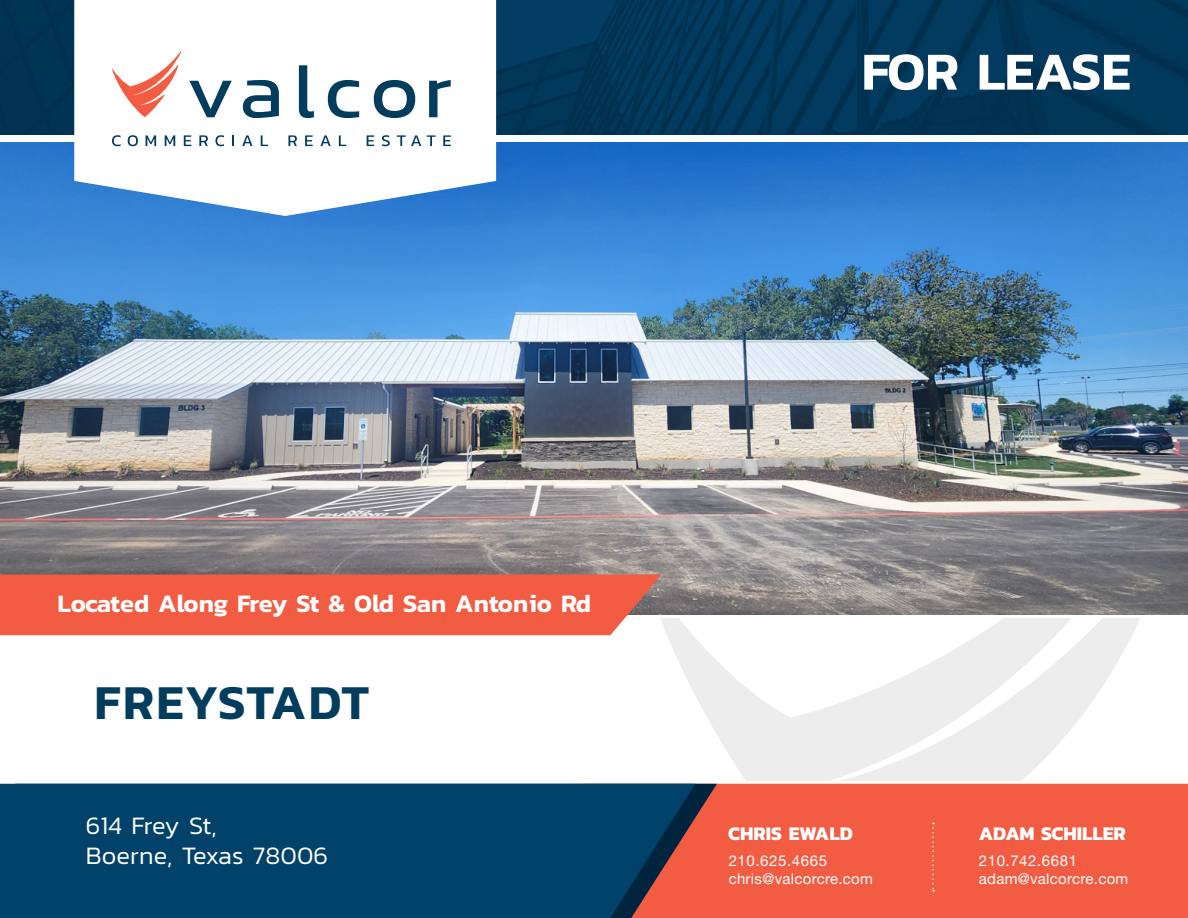
<style>
.page{position:relative;width:1188px;height:918px;background:#fff}
.page>*{position:absolute;margin:0;border:0;box-sizing:border-box;transform-origin:0 0}
.t1{font:600 54px "Kanit";letter-spacing:-.005em;color:#fff}
.t2{font:600 49.5px "Kanit";letter-spacing:.025em;color:#033d5d}
.t3{font:600 25.5px "Kanit";letter-spacing:-.005em;color:#fff}
.t4{font:300 25.5px "Kanit";color:#fff}
.t5{font:300 25.5px "Kanit";letter-spacing:-.03em;color:#fff}
.t6{font:700 19.5px "Kanit";color:#fff}
.t7{font:15px "Helvetica Neue LT Std";letter-spacing:.02em;color:#fff}
.t8{font:15px "Helvetica Neue LT Std";letter-spacing:.04em;color:#fff}
</style>
<div class="page">
<img style="left:0;top:142px;width:1188px;height:473px">
<img style="left:0;top:0;width:1188px;height:134px">
<svg style="left:74px;top:0;width:422px;height:216px"></svg>
<svg style="left:189px;top:81px;width:43px;height:36px"></svg>
<svg style="left:243px;top:80px;width:36px;height:38px"></svg>
<svg style="left:299px;top:65px;width:15px;height:53px"></svg>
<svg style="left:328px;top:80px;width:31px;height:38px"></svg>
<svg style="left:374px;top:80px;width:41px;height:38px"></svg>
<svg style="left:429px;top:80px;width:22px;height:37px"></svg>
<svg style="left:112px;top:135px;width:9px;height:11px"></svg>
<svg style="left:128px;top:135px;width:10px;height:11px"></svg>
<svg style="left:146px;top:135px;width:10px;height:11px"></svg>
<svg style="left:165px;top:135px;width:10px;height:11px"></svg>
<svg style="left:184px;top:135px;width:7px;height:11px"></svg>
<svg style="left:199px;top:135px;width:9px;height:11px"></svg>
<svg style="left:215px;top:135px;width:9px;height:11px"></svg>
<svg style="left:232px;top:135px;width:2px;height:11px"></svg>
<svg style="left:242px;top:135px;width:11px;height:11px"></svg>
<svg style="left:261px;top:135px;width:7px;height:11px"></svg>
<svg style="left:288px;top:135px;width:9px;height:11px"></svg>
<svg style="left:305px;top:135px;width:8px;height:11px"></svg>
<svg style="left:320px;top:135px;width:11px;height:11px"></svg>
<svg style="left:339px;top:135px;width:7px;height:11px"></svg>
<svg style="left:367px;top:135px;width:7px;height:11px"></svg>
<svg style="left:382px;top:135px;width:8px;height:11px"></svg>
<svg style="left:397px;top:135px;width:24px;height:11px"></svg>
<svg style="left:427px;top:135px;width:8px;height:11px"></svg>
<svg style="left:443px;top:135px;width:8px;height:11px"></svg>
<svg style="left:112px;top:51px;width:69px;height:66px"></svg>
<div style="left:0;top:575px;width:662px;height:60px;background:#f15c42"></div>
<svg style="left:647px;top:619px;width:493px;height:162px;fill:#eeedee"></svg>
<div style="left:717px;top:784px;width:471px;height:134px;background:#f15c42"></div>
<svg style="left:695px;top:784px;width:22px;height:134px;background:#d25441"></svg>
<div style="left:0;top:784px;width:695px;height:134px;background:#01426a"></div>
<svg style="left:932px;top:823px;width:2px;height:69px"></svg>
<p class="t1" style="left:862px;top:30px;width:271px">FOR LEASE</p>
<p class="t3" style="left:57px;top:584px;width:535px">Located Along Frey St &amp; Old San Antonio Rd</p>
<p class="t2" style="left:94px;top:664px;width:276px">FREYSTADT</p>
<p class="t5" style="left:86px;top:807px;width:132px">614 Frey St,</p>
<p class="t4" style="left:86px;top:838px;width:244px">Boerne, Texas 78006</p>
<p class="t6" style="left:728px;top:818px;width:126px">CHRIS EWALD</p>
<p class="t8" style="left:729px;top:852px;width:100px">210.625.4665</p>
<p class="t7" style="left:729px;top:870px;width:146px">chris@valcorcre.com</p>
<p class="t6" style="left:979px;top:818px;width:149px">ADAM SCHILLER</p>
<p class="t8" style="left:979px;top:852px;width:100px">210.742.6681</p>
<p class="t7" style="left:979px;top:870px;width:151px">adam@valcorcre.com</p>
</div>
